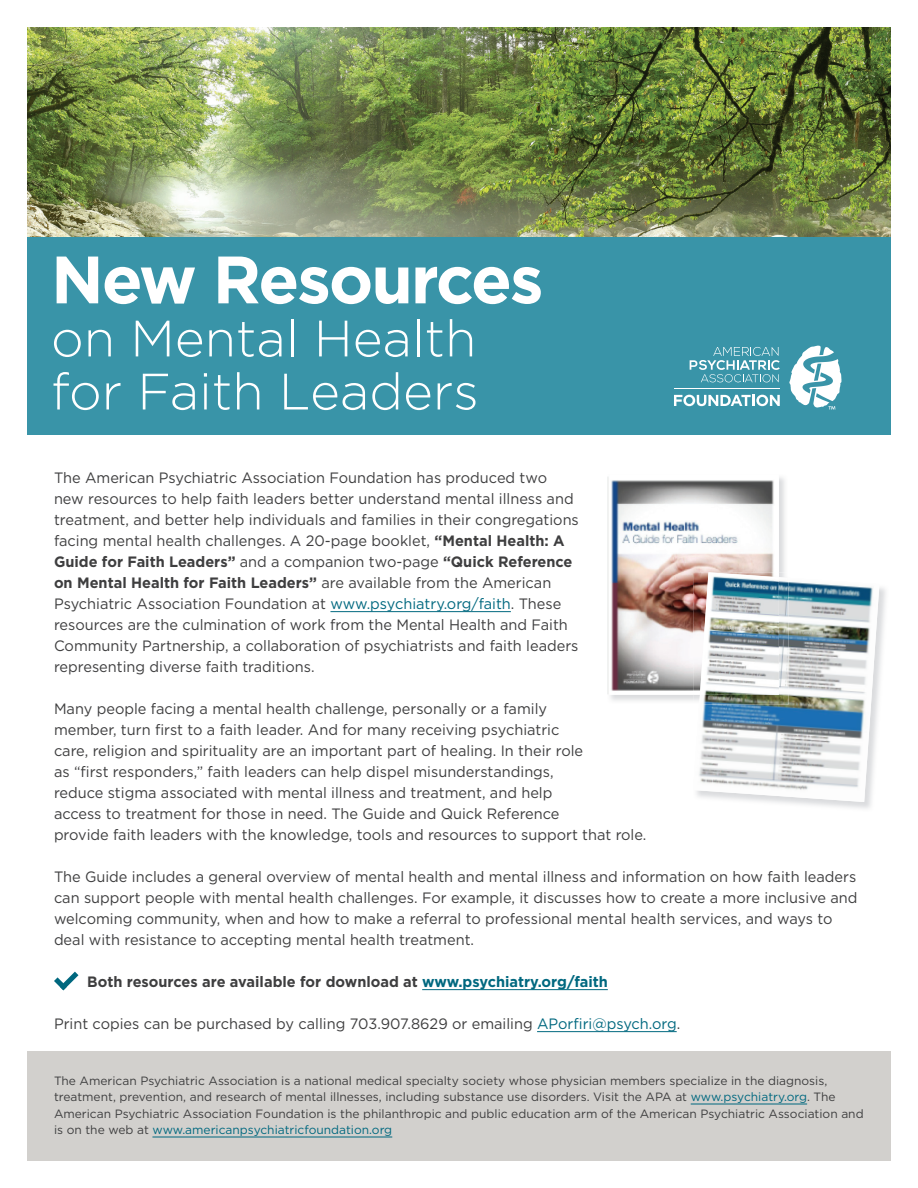
<style>
.page{position:relative;width:918px;height:1188px;background:#fff}
.page>*{position:absolute;margin:0;border:0;box-sizing:border-box;transform-origin:0 0}
.t1{font:700 66.9px "Gotham";letter-spacing:-.03em;color:#fff}
.t2{font:300 51.15px/53.1px "Gotham";color:#fff}
.t3{font:15px/21px "Gotham";color:#3e3e3f}
.t4{font:700 15px "Gotham";color:#3e3e3f}
.t5{font:12px/16.5px "Gotham";color:#3e3e3f}
.s1{font-weight:700}
.s2{color:#00687f}
</style>
<div class="page">
<img style="left:28px;top:28px;width:862px;height:210px">
<div style="left:28px;top:238px;width:862px;height:196px;background:#3994a8"></div>
<div style="left:179px;top:238px;width:611px;height:147px;background:#3994a8"></div>
<div style="left:535px;top:385px;width:255px;height:49px;background:#3994a8"></div>
<div style="left:0;top:1052px;width:918px;height:136px;background:#d2d0cd"></div>
<hr style="left:330px;top:611px;width:181px;height:1px;background:#00687f">
<hr style="left:422px;top:989px;width:186px;height:1px;background:#00687f">
<hr style="left:537px;top:1031px;width:140px;height:1px;background:#00687f">
<svg style="left:54px;top:972px;width:24px;height:18px"></svg>
<hr style="left:691px;top:1104px;width:116px;height:1px;background:#00687f">
<hr style="left:152px;top:1137px;width:240px;height:1px;background:#00687f">
<svg style="left:789px;top:346px;width:53px;height:64px"></svg>
<svg style="left:674px;top:395px;width:106px;height:11px"></svg>
<hr style="left:674px;top:389px;width:106px;height:1px;background:#fff">
<svg style="left:690px;top:347px;width:90px;height:35px;background:#5fa8b8"></svg>
<img style="left:608px;top:476px;width:167px;height:219px">
<img style="left:693px;top:578px;width:186px;height:224px">
<img style="left:699px;top:577px;width:90px;height:127px">
<img style="left:700px;top:572px;width:79px;height:123px">
<div style="left:0;top:0;width:918px;height:1188px;border:27px solid #fff"></div>
<h1 class="t1" style="left:51px;top:235px;width:494px">New Resources</h1>
<h2 class="t2" style="left:51px;top:310px;width:429px">on Mental Health for Faith Leaders</h2>
<p class="t3" style="left:54px;top:467px;width:526px">The American Psychiatric Association Foundation has produced two new resources to help faith leaders better understand mental illness and treatment, and better help individuals and families in their congregations facing mental health challenges. A 20-page booklet, <span class="s1">“Mental Health: A Guide for Faith Leaders”</span> and a companion two-page <span class="s1">“Quick Reference on Mental Health for Faith Leaders”</span> are available from the American Psychiatric Association Foundation at <span class="s2">www.psychiatry.org/faith</span>. These resources are the culmination of work from the Mental Health and Faith Community Partnership, a collaboration of psychiatrists and faith leaders representing diverse faith traditions.</p>
<p class="t3" style="left:54px;top:698px;width:594px">Many people facing a mental health challenge, personally or a family<br>member, turn first to a faith leader. And for many receiving psychiatric<br>care, religion and spirituality are an important part of healing. In their role<br>as “first responders,” faith leaders can help dispel misunderstandings,<br>reduce stigma associated with mental illness and treatment, and help<br>access to treatment for those in need. The Guide and Quick Reference<br>provide faith leaders with the knowledge, tools and resources to support that role.</p>
<p class="t3" style="left:54px;top:866px;width:805px">The Guide includes a general overview of mental health and mental illness and information on how faith leaders can support people with mental health challenges. For example, it discusses how to create a more inclusive and welcoming community, when and how to make a referral to professional mental health services, and ways to deal with resistance to accepting mental health treatment.</p>
<p class="t4" style="left:87px;top:971px;width:522px">Both resources are available for download at <span class="s2">www.psychiatry.org/faith</span></p>
<p class="t3" style="left:54px;top:1013px;width:628px">Print copies can be purchased by calling 703.907.8629 or emailing <span class="s2">APorfiri@psych.org</span>.</p>
<p class="t5" style="left:54px;top:1072px;width:811px">The American Psychiatric Association is a national medical specialty society whose physician members specialize in the diagnosis, treatment, prevention, and research of mental illnesses, including substance use disorders. Visit the APA at <span class="s2">www.psychiatry.org</span>. The American Psychiatric Association Foundation is the philanthropic and public education arm of the American Psychiatric Association and is on the web at <span class="s2">www.americanpsychiatricfoundation.org</span></p>
</div>
